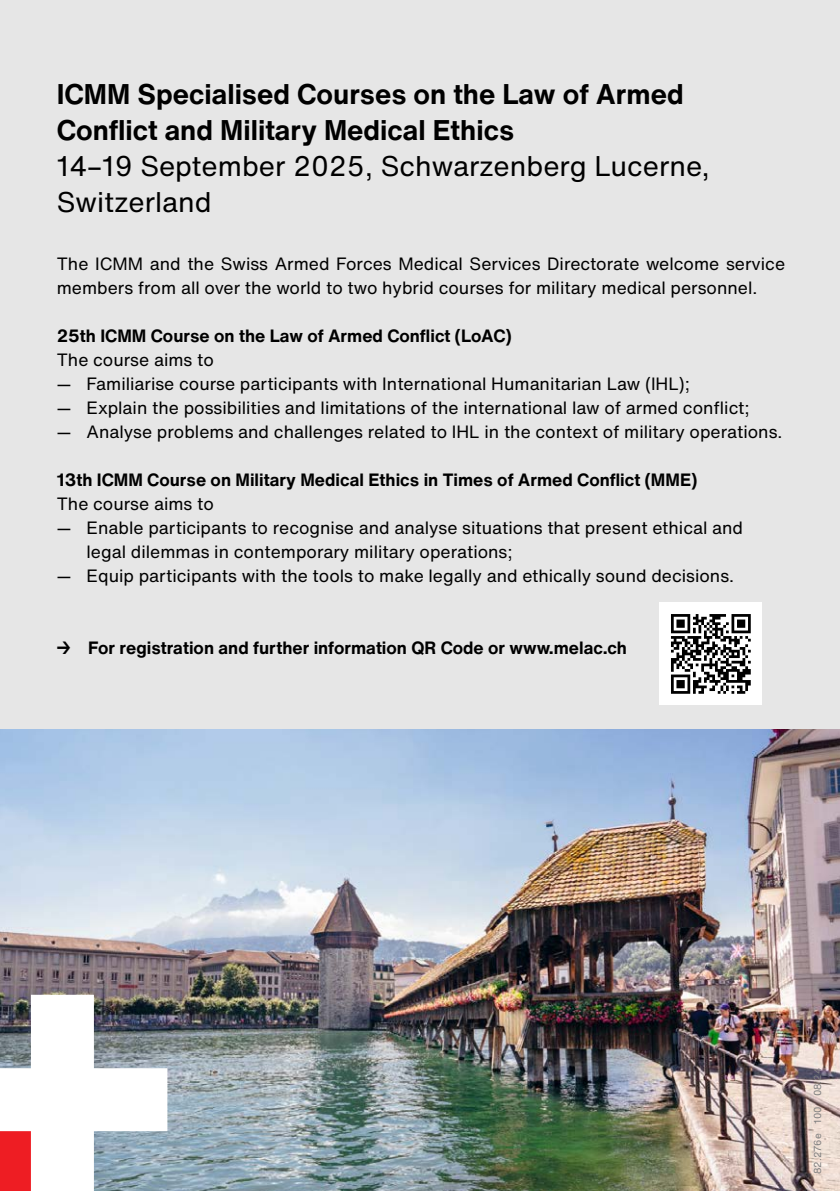
<style>
.page{position:relative;width:840px;height:1191px;background:#fff}
.page>*{position:absolute;margin:0;border:0;box-sizing:border-box;transform-origin:0 0}
.t1{font:700 28px/36px "Helvetica Now Text";color:#000}
.t2{font:28px/36px "Helvetica Now Text";color:#000}
.t3{font:17.6px/24px "Helvetica Now Text";color:#000}
.t4{font:700 17.6px "Helvetica Now Text";color:#000}
.t5{font:10px "Helvetica Now Text";color:#808080}
</style>
<div class="page">
<div style="left:0;top:0;width:839px;height:1191px;background:#e6e6e6"></div>
<img style="left:0;top:730px;width:839px;height:461px">
<svg style="left:0;top:994px;width:167px;height:197px;background:#cbc3c7"></svg>
<div style="left:659px;top:603px;width:102px;height:102px;background:#fff"></div>
<svg style="left:671px;top:614px;width:79px;height:80px"></svg>
<h1 class="t1" style="left:57px;top:76px;width:628px">ICMM Specialised Courses on the Law of Armed<br>Conflict and Military Medical Ethics</h1>
<h1 class="t2" style="left:57px;top:148px;width:654px">14–19 September 2025, Schwarzenberg Lucerne,<br>Switzerland</h1>
<p class="t3" style="left:57px;top:252px;width:729px">The ICMM and the Swiss Armed Forces Medical Services Directorate welcome service members from all over the world to two hybrid courses for military medical personnel.</p>
<p class="t4" style="left:57px;top:324px;width:456px">25th ICMM Course on the Law of Armed Conflict (LoAC)</p>
<p class="t3" style="left:57px;top:348px;width:158px">The course aims to</p>
<p class="t3" style="left:57px;top:372px;width:634px">— Familiarise course participants with International Humanitarian Law (IHL);</p>
<p class="t3" style="left:57px;top:396px;width:694px">— Explain the possibilities and limitations of the international law of armed conflict;</p>
<p class="t3" style="left:57px;top:420px;width:726px">— Analyse problems and challenges related to IHL in the context of military operations.</p>
<p class="t4" style="left:57px;top:468px;width:641px">13th ICMM Course on Military Medical Ethics in Times of Armed Conflict (MME)</p>
<p class="t3" style="left:57px;top:492px;width:158px">The course aims to</p>
<p class="t3" style="left:86px;top:516px;width:657px;text-indent:-30px">— Enable participants to recognise and analyse situations that present ethical and legal dilemmas in contemporary military operations;</p>
<p class="t3" style="left:57px;top:564px;width:678px">— Equip participants with the tools to make legally and ethically sound decisions.</p>
<p class="t4" style="left:57px;top:636px;width:571px">→ For registration and further information QR Code or www.melac.ch</p>
<p class="t5" style="left:810px;top:1174px;width:107px;rotate:-90deg">82.276e 100 08.24</p>
</div>
